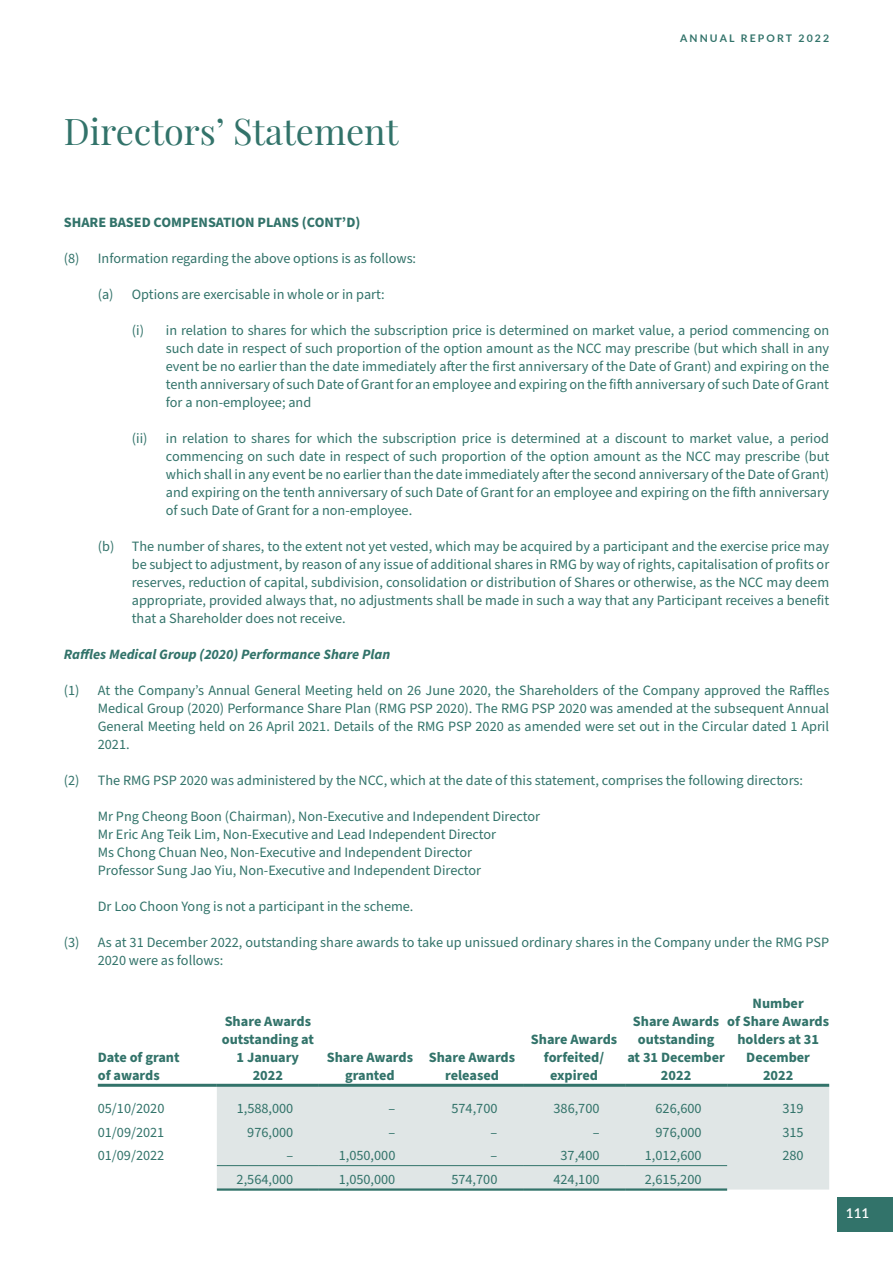
<style>
.page{position:relative;width:893px;height:1263px;background:#fff}
.page>*{position:absolute;margin:0;border:0;box-sizing:border-box;transform-origin:0 0}
.t1{font:36px "Playfair Display";color:#32736a}
.t2{font:14.25px/18px "Source Sans Pro";color:#32736a;text-align:justify}
.t3{font:700 14.25px/18px "Source Sans Pro";color:#32736a;text-align:center}
.t4{font:italic 700 14.25px "Source Sans Pro";color:#32736a}
.t5{font:600 13.5px "Lato";color:#fff}
.t6{font:700 10.5px "Lato";letter-spacing:.2em;color:#32736a}
</style>
<div class="page">
<div style="left:838px;top:1197px;width:55px;height:34px;background:#32736a"></div>
<div style="left:217px;top:1087px;width:612px;height:102px;background:#e0e6e6"></div>
<hr style="left:217px;top:1165px;width:102px;height:1px;background:#32736a">
<hr style="left:319px;top:1165px;width:102px;height:1px;background:#32736a">
<hr style="left:421px;top:1165px;width:102px;height:1px;background:#32736a">
<hr style="left:523px;top:1165px;width:102px;height:1px;background:#32736a">
<hr style="left:625px;top:1165px;width:102px;height:1px;background:#32736a">
<hr style="left:217px;top:1188px;width:102px;height:3px;background:#32736a">
<hr style="left:319px;top:1188px;width:102px;height:3px;background:#32736a">
<hr style="left:421px;top:1188px;width:102px;height:3px;background:#32736a">
<hr style="left:523px;top:1188px;width:102px;height:3px;background:#32736a">
<hr style="left:625px;top:1188px;width:102px;height:3px;background:#32736a">
<hr style="left:98px;top:1084px;width:119px;height:3px;background:#32736a">
<hr style="left:217px;top:1084px;width:102px;height:3px;background:#32736a">
<hr style="left:319px;top:1084px;width:102px;height:3px;background:#32736a">
<hr style="left:421px;top:1084px;width:102px;height:3px;background:#32736a">
<hr style="left:523px;top:1084px;width:102px;height:3px;background:#32736a">
<hr style="left:625px;top:1084px;width:102px;height:3px;background:#32736a">
<hr style="left:727px;top:1084px;width:102px;height:3px;background:#32736a">
<p class="t6" style="left:680px;top:31px;width:150px">ANNUAL REPORT 2022</p>
<h1 class="t1" style="left:64px;top:104px;width:336px">Directors’ Statement</h1>
<p class="t3" style="left:64px;top:214px;width:298px">SHARE BASED COMPENSATION PLANS (CONT’D)</p>
<p class="t2" style="left:64px;top:250px;width:354px">(8) Information regarding the above options is as follows:</p>
<p class="t2" style="left:98px;top:286px;width:288px">(a) Options are exercisable in whole or in part:</p>
<p class="t2" style="left:166px;top:322px;width:665px;text-indent:-34px">(i) in relation to shares for which the subscription price is determined on market value, a period commencing on such date in respect of such proportion of the option amount as the NCC may prescribe (but which shall in any event be no earlier than the date immediately after the first anniversary of the Date of Grant) and expiring on the tenth anniversary of such Date of Grant for an employee and expiring on the fifth anniversary of such Date of Grant for a non-employee; and</p>
<p class="t2" style="left:166px;top:430px;width:665px;text-indent:-34px">(ii) in relation to shares for which the subscription price is determined at a discount to market value, a period commencing on such date in respect of such proportion of the option amount as the NCC may prescribe (but which shall in any event be no earlier than the date immediately after the second anniversary of the Date of Grant) and expiring on the tenth anniversary of such Date of Grant for an employee and expiring on the fifth anniversary of such Date of Grant for a non-employee.</p>
<p class="t2" style="left:132px;top:538px;width:699px;text-indent:-34px">(b) The number of shares, to the extent not yet vested, which may be acquired by a participant and the exercise price may be subject to adjustment, by reason of any issue of additional shares in RMG by way of rights, capitalisation of profits or reserves, reduction of capital, subdivision, consolidation or distribution of Shares or otherwise, as the NCC may deem appropriate, provided always that, no adjustments shall be made in such a way that any Participant receives a benefit that a Shareholder does not receive.</p>
<p class="t4" style="left:64px;top:645px;width:328px">Raffles Medical Group (2020) Performance Share Plan</p>
<p class="t2" style="left:98px;top:682px;width:733px;text-indent:-34px">(1) At the Company’s Annual General Meeting held on 26 June 2020, the Shareholders of the Company approved the Raffles Medical Group (2020) Performance Share Plan (RMG PSP 2020). The RMG PSP 2020 was amended at the subsequent Annual General Meeting held on 26 April 2021. Details of the RMG PSP 2020 as amended were set out in the Circular dated 1 April 2021.</p>
<p class="t2" style="left:64px;top:772px;width:741px">(2) The RMG PSP 2020 was administered by the NCC, which at the date of this statement, comprises the following directors:</p>
<p class="t2" style="left:98px;top:808px;width:444px;text-align:left">Mr Png Cheong Boon (Chairman), Non-Executive and Independent Director Mr Eric Ang Teik Lim, Non-Executive and Lead Independent Director<br>Ms Chong Chuan Neo, Non-Executive and Independent Director<br>Professor Sung Jao Yiu, Non-Executive and Independent Director</p>
<p class="t2" style="left:98px;top:898px;width:317px">Dr Loo Choon Yong is not a participant in the scheme.</p>
<p class="t2" style="left:98px;top:934px;width:733px;text-indent:-34px">(3) As at 31 December 2022, outstanding share awards to take up unissued ordinary shares in the Company under the RMG PSP<br>2020 were as follows:</p>
<p class="t3" style="left:98px;top:1049px;width:83px;text-align:left">Date of grant of awards</p>
<p class="t3" style="left:222px;top:1013px;width:94px">Share Awards outstanding at<br>1 January<br>2022</p>
<p class="t3" style="left:327px;top:1049px;width:88px">Share Awards granted</p>
<p class="t3" style="left:429px;top:1049px;width:88px">Share Awards released</p>
<p class="t3" style="left:531px;top:1031px;width:88px">Share Awards forfeited/ expired</p>
<p class="t3" style="left:727px;top:995px;width:104px">Number<br>of Share Awards holders at 31<br>December<br>2022</p>
<p class="t3" style="left:627px;top:1013px;width:99px">Share Awards outstanding<br>at 31 December<br>2022</p>
<p class="t2" style="left:98px;top:1099px;width:68px">05/10/2020</p>
<p class="t2" style="left:237px;top:1099px;width:58px">1,588,000</p>
<p class="t2" style="left:389px;top:1099px;width:8px">–</p>
<p class="t2" style="left:451px;top:1099px;width:48px">574,700</p>
<p class="t2" style="left:553px;top:1099px;width:48px">386,700</p>
<p class="t2" style="left:655px;top:1099px;width:48px">626,600</p>
<p class="t2" style="left:782px;top:1099px;width:23px">319</p>
<p class="t2" style="left:98px;top:1123px;width:68px">01/09/2021</p>
<p class="t2" style="left:247px;top:1123px;width:48px">976,000</p>
<p class="t2" style="left:389px;top:1123px;width:8px">–</p>
<p class="t2" style="left:491px;top:1123px;width:8px">–</p>
<p class="t2" style="left:593px;top:1123px;width:8px">–</p>
<p class="t2" style="left:655px;top:1123px;width:48px">976,000</p>
<p class="t2" style="left:782px;top:1123px;width:23px">315</p>
<p class="t2" style="left:98px;top:1147px;width:68px">01/09/2022</p>
<p class="t2" style="left:287px;top:1147px;width:8px">–</p>
<p class="t2" style="left:339px;top:1147px;width:58px">1,050,000</p>
<p class="t2" style="left:491px;top:1147px;width:8px">–</p>
<p class="t2" style="left:561px;top:1147px;width:40px">37,400</p>
<p class="t2" style="left:645px;top:1147px;width:58px">1,012,600</p>
<p class="t2" style="left:782px;top:1147px;width:23px">280</p>
<p class="t2" style="left:237px;top:1171px;width:58px">2,564,000</p>
<p class="t2" style="left:339px;top:1171px;width:58px">1,050,000</p>
<p class="t2" style="left:451px;top:1171px;width:48px">574,700</p>
<p class="t2" style="left:553px;top:1171px;width:48px">424,100</p>
<p class="t2" style="left:645px;top:1171px;width:58px">2,615,200</p>
<p class="t5" style="left:846px;top:1203px;width:25px">111</p>
</div>
